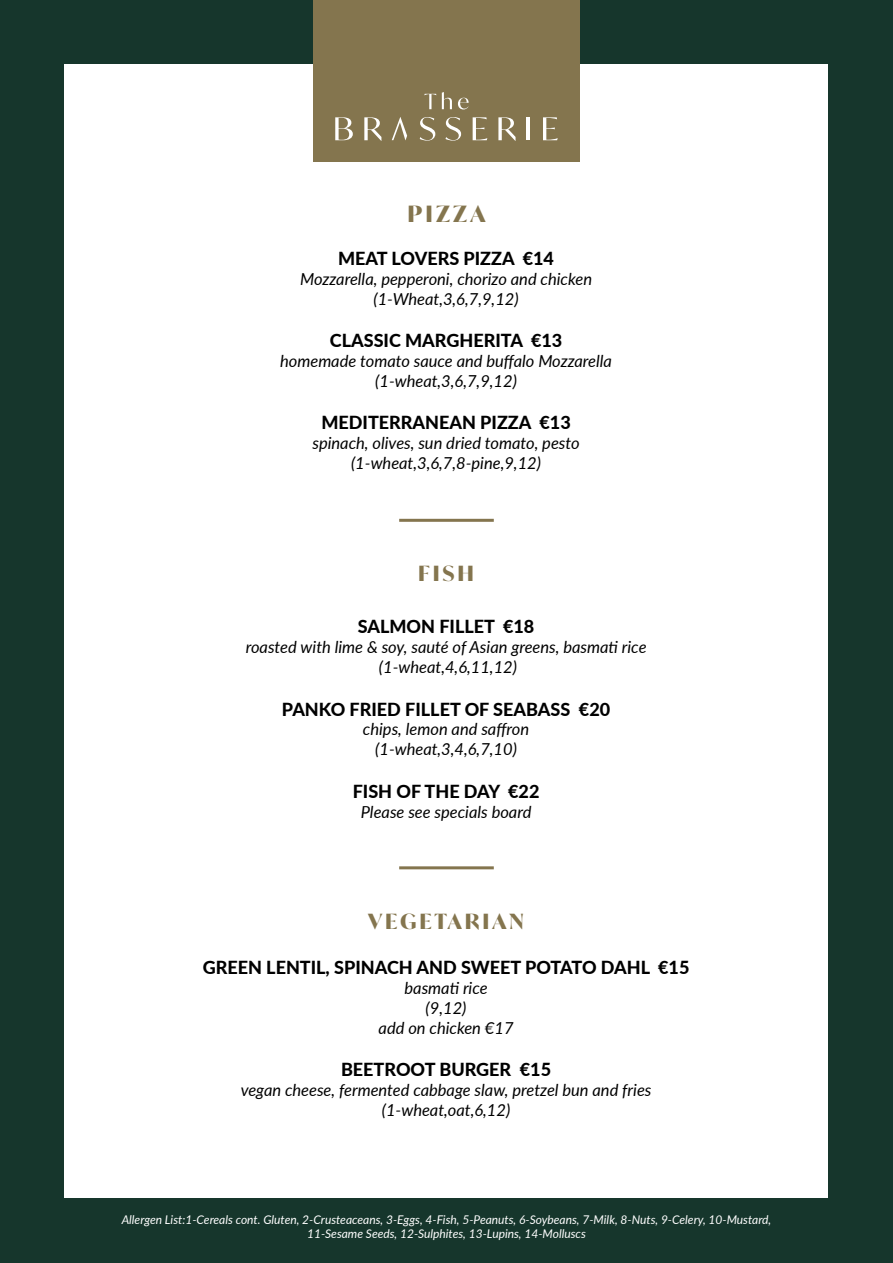
<style>
.page{position:relative;width:893px;height:1263px;background:#16362c}
.page>*{position:absolute;margin:0;border:0;box-sizing:border-box;transform-origin:0 0}
.t1{font:700 22.5px "Ivy Mode";letter-spacing:.14em;color:#84754e}
.t2{font:700 21px "Ivy Mode";letter-spacing:.14em;color:#84754e}
.t3{font:800 18px "Lato";color:#000}
.t4{font:italic 16.5px/19.8px "Lato";color:#000;text-align:center}
.t5{font:italic 12px/14.4px "Lato";color:#fff;text-align:center}
</style>
<div class="page">
<div style="left:65px;top:65px;width:763px;height:1133px;background:#fff"></div>
<div style="left:313px;top:0;width:267px;height:162px;background:#84754e"></div>
<svg style="left:424px;top:94px;width:12px;height:15px"></svg>
<svg style="left:442px;top:92px;width:10px;height:17px"></svg>
<svg style="left:458px;top:98px;width:11px;height:11px"></svg>
<svg style="left:335px;top:117px;width:18px;height:23px"></svg>
<svg style="left:364px;top:117px;width:17px;height:24px"></svg>
<svg style="left:420px;top:117px;width:15px;height:24px"></svg>
<svg style="left:445px;top:117px;width:16px;height:24px"></svg>
<svg style="left:473px;top:117px;width:14px;height:23px"></svg>
<svg style="left:498px;top:117px;width:18px;height:24px"></svg>
<hr style="left:527px;top:117px;width:3px;height:23px;background:#fff">
<svg style="left:543px;top:117px;width:15px;height:23px"></svg>
<svg style="left:392px;top:117px;width:15px;height:23px"></svg>
<hr style="left:399px;top:519px;width:95px;height:3px;background:#84754e">
<hr style="left:399px;top:866px;width:95px;height:3px;background:#84754e">
<h1 class="t1" style="left:407px;top:198px;width:79px">PIZZA</h1>
<p class="t3" style="left:338px;top:245px;width:217px">MEAT LOVERS PIZZA €14</p>
<p class="t4" style="left:300px;top:268px;width:294px">Mozzarella, pepperoni, chorizo and chicken (1-Wheat,3,6,7,9,12)</p>
<p class="t3" style="left:330px;top:327px;width:234px">CLASSIC MARGHERITA €13</p>
<p class="t4" style="left:280px;top:350px;width:333px">homemade tomato sauce and buffalo Mozzarella (1-wheat,3,6,7,9,12)</p>
<p class="t3" style="left:321px;top:409px;width:251px">MEDITERRANEAN PIZZA €13</p>
<p class="t4" style="left:312px;top:433px;width:269px">spinach, olives, sun dried tomato, pesto (1-wheat,3,6,7,8-pine,9,12)</p>
<p class="t2" style="left:418px;top:559px;width:57px">FISH</p>
<p class="t3" style="left:358px;top:613px;width:178px">SALMON FILLET €18</p>
<p class="t4" style="left:246px;top:637px;width:402px">roasted with lime &amp; soy, sauté of Asian greens, basmati rice (1-wheat,4,6,11,12)</p>
<p class="t3" style="left:282px;top:696px;width:330px">PANKO FRIED FILLET OF SEABASS €20</p>
<p class="t4" style="left:363px;top:719px;width:168px">chips, lemon and saffron (1-wheat,3,4,6,7,10)</p>
<p class="t3" style="left:353px;top:778px;width:188px">FISH OF THE DAY €22</p>
<p class="t4" style="left:361px;top:801px;width:172px">Please see specials board</p>
<p class="t2" style="left:368px;top:907px;width:157px">VEGETARIAN</p>
<p class="t3" style="left:203px;top:954px;width:488px">GREEN LENTIL, SPINACH AND SWEET POTATO DAHL €15</p>
<p class="t4" style="left:379px;top:977px;width:137px">basmati rice<br>(9,12)<br>add on chicken €17</p>
<p class="t3" style="left:341px;top:1056px;width:212px">BEETROOT BURGER €15</p>
<p class="t4" style="left:241px;top:1079px;width:412px">vegan cheese, fermented cabbage slaw, pretzel bun and fries (1-wheat,oat,6,12)</p>
<p class="t5" style="left:122px;top:1211px;width:651px">Allergen List:1-Cereals cont. Gluten, 2-Crusteaceans, 3-Eggs, 4-Fish, 5-Peanuts, 6-Soybeans, 7-Milk, 8-Nuts, 9-Celery, 10-Mustard,<br>11-Sesame Seeds, 12-Sulphites, 13-Lupins, 14-Molluscs</p>
</div>
